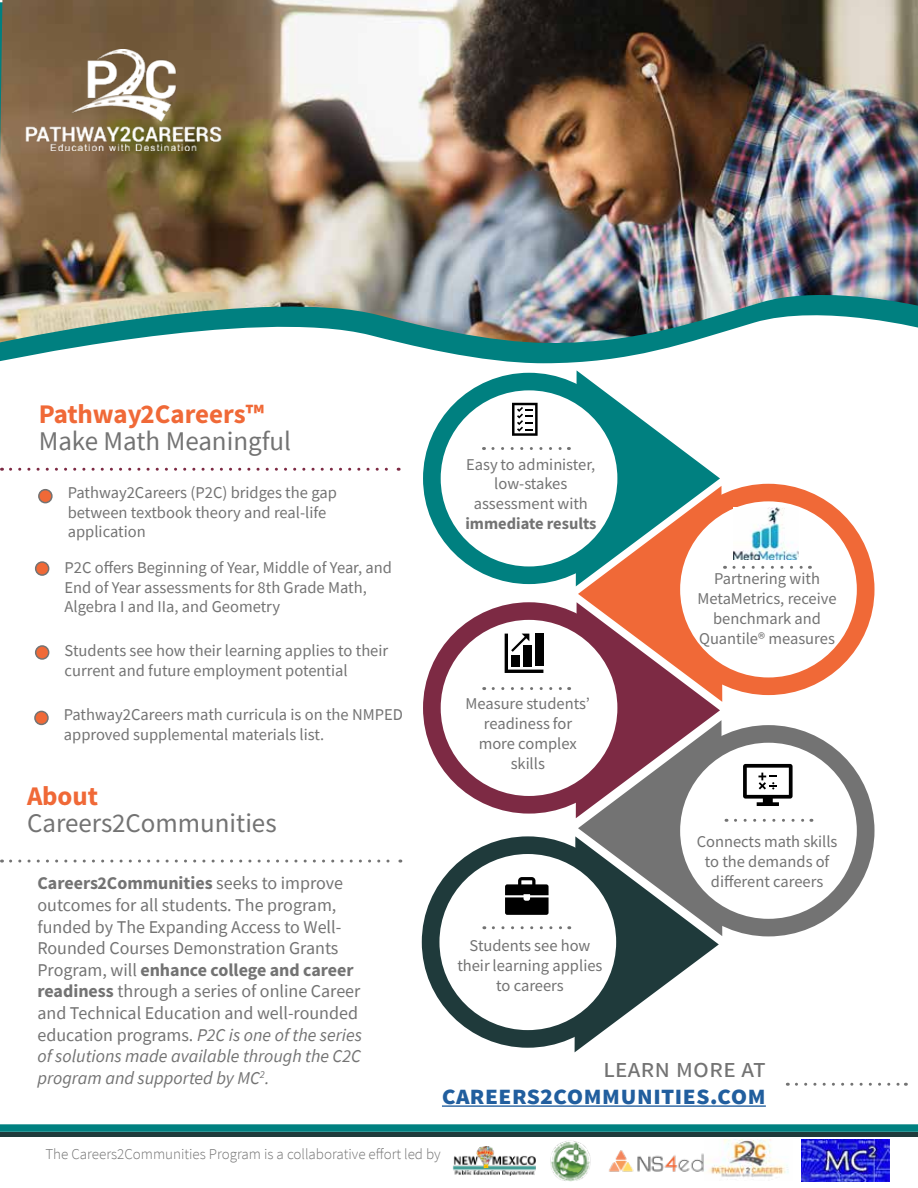
<style>
.page{position:relative;width:918px;height:1188px;background:#fff}
.page>*{position:absolute;margin:0;border:0;box-sizing:border-box;transform-origin:0 0}
.t1{font:27px "Source Sans Variable";color:#737373}
.t2{font:27px "Source Sans Variable";color:#215e9e}
.t3{font:27px "Source Sans Variable";letter-spacing:-.01em;color:#f06937}
.t4{font:27px "Source Sans Pro";color:#737373}
.t5{font:18px/21.6px "Source Sans Pro";color:#737373}
.t6{font:18px "Source Sans Variable";color:#737373}
.t7{font:16.5px/19.8px "Source Sans Pro";color:#737373}
.t8{font:16.5px/19.8px "Source Sans Variable";color:#737373;text-align:center}
.t9{font:300 15px "Source Sans Pro";color:#737373}
.s1{font-family:"Source Sans Pro"}
.s2{font-family:"Source Sans Variable"}
.s3{font-style:italic}
</style>
<div class="page">
<svg style="left:0;top:343px;width:685px;height:20px"></svg>
<img style="left:0;top:0;width:918px;height:343px">
<div style="left:423px;top:373px;width:212px;height:211px;background:#008080;border-radius:50%"></div>
<div style="left:441px;top:390px;width:176px;height:176px;background:#fff;border-radius:50%"></div>
<div style="left:423px;top:602px;width:212px;height:212px;background:#7d2a44;border-radius:50%"></div>
<div style="left:441px;top:620px;width:176px;height:176px;background:#fff;border-radius:50%"></div>
<div style="left:662px;top:484px;width:213px;height:211px;background:#f06937;border-radius:50%"></div>
<div style="left:680px;top:501px;width:177px;height:176px;background:#fff;border-radius:50%"></div>
<div style="left:662px;top:725px;width:213px;height:211px;background:#737373;border-radius:50%"></div>
<div style="left:680px;top:743px;width:177px;height:176px;background:#fff;border-radius:50%"></div>
<svg style="left:734px;top:566px;width:76px;height:3px"></svg>
<svg style="left:735px;top:819px;width:77px;height:3px"></svg>
<hr style="left:442px;top:1105px;width:324px;height:2px;background:#215e9e">
<div style="left:422px;top:836px;width:212px;height:212px;background:#1f3a3b;border-radius:50%"></div>
<div style="left:439px;top:854px;width:177px;height:176px;background:#fff;border-radius:50%"></div>
<svg style="left:11px;top:468px;width:388px;height:3px"></svg>
<div style="left:36px;top:562px;width:13px;height:13px;background:#f06937;border-radius:50%"></div>
<div style="left:35px;top:561px;width:14px;height:15px;border:2px solid #737373;border-radius:50%"></div>
<div style="left:36px;top:646px;width:13px;height:13px;background:#f06937;border-radius:50%"></div>
<div style="left:35px;top:645px;width:14px;height:15px;border:2px solid #737373;border-radius:50%"></div>
<div style="left:35px;top:711px;width:13px;height:13px;background:#f06937;border-radius:50%"></div>
<div style="left:34px;top:711px;width:15px;height:14px;border:2px solid #737373;border-radius:50%"></div>
<div style="left:39px;top:490px;width:13px;height:13px;background:#f06937;border-radius:50%"></div>
<div style="left:38px;top:489px;width:15px;height:14px;border:2px solid #737373;border-radius:50%"></div>
<img style="left:609px;top:1150px;width:95px;height:22px">
<img style="left:708px;top:1139px;width:81px;height:38px">
<img style="left:802px;top:1140px;width:87px;height:42px">
<hr style="left:0;top:1132px;width:918px;height:4px;background:#1f3a3b">
<svg style="left:0;top:1124px;width:918px;height:8px"></svg>
<img style="left:733px;top:508px;width:65px;height:52px">
<svg style="left:796px;top:1083px;width:110px;height:3px"></svg>
<img style="left:550px;top:1141px;width:41px;height:41px">
<img style="left:452px;top:1146px;width:84px;height:30px">
<img style="left:25px;top:49px;width:200px;height:102px">
<svg style="left:11px;top:860px;width:390px;height:3px"></svg>
<svg style="left:743px;top:764px;width:50px;height:42px"></svg>
<svg style="left:493px;top:370px;width:234px;height:682px"></svg>
<h1 class="t3" style="left:39px;top:397px;width:227px">Pathway2Careers™</h1>
<h1 class="t4" style="left:39px;top:423px;width:254px">Make Math Meaningful</h1>
<p class="t7" style="left:68px;top:482px;width:271px">Pathway2Careers (P2C) bridges the gap between textbook theory and real-life application</p>
<p class="t7" style="left:65px;top:557px;width:329px">P2C offers Beginning of Year, Middle of Year, and<br>End of Year assessments for 8th Grade Math,<br>Algebra I and IIa, and Geometry</p>
<p class="t7" style="left:65px;top:641px;width:325px">Students see how their learning applies to their current and future employment potential</p>
<p class="t7" style="left:64px;top:705px;width:341px">Pathway2Careers math curricula is on the NMPED approved supplemental materials list.</p>
<h1 class="t3" style="left:27px;top:780px;width:73px">About</h1>
<h1 class="t1" style="left:27px;top:807px;width:251px">Careers2Communities</h1>
<p class="t6" style="left:37px;top:873px;width:307px">Careers2Communities <span class="s1">seeks to improve</span></p>
<p class="t5" style="left:37px;top:894px;width:305px">outcomes for all students. The program, funded by The Expanding Access to Well-<br>Rounded Courses Demonstration Grants</p>
<p class="t6" style="left:37px;top:959px;width:318px"><span class="s1">Program, will</span> enhance college and career</p>
<p class="t5" style="left:37px;top:981px;width:326px"><span class="s2">readiness</span> through a series of online Career and Technical Education and well-rounded education programs. <span class="s3">P2C is one of the series of solutions made available through the C2C program and supported by MC</span><sup>2</sup><span class="s3">.</span></p>
<p class="t8" style="left:465px;top:454px;width:133px">Easy to administer, low-stakes assessment with immediate results</p>
<p class="t8" style="left:465px;top:694px;width:126px">Measure students’ readiness for more complex skills</p>
<p class="t8" style="left:457px;top:936px;width:147px">Students see how their learning applies to careers</p>
<p class="t8" style="left:698px;top:569px;width:141px">Partnering with<br>MetaMetrics, receive benchmark and<br>Quantile® measures</p>
<p class="t8" style="left:697px;top:832px;width:142px">Connects math skills to the demands of different careers</p>
<h1 class="t1" style="left:603px;top:1052px;width:164px">LEARN MORE AT</h1>
<h1 class="t2" style="left:442px;top:1079px;width:325px">Careers2Communities.com</h1>
<p class="t9" style="left:45px;top:1145px;width:397px">The Careers2Communities Program is a collaborative effort led by</p>
</div>
